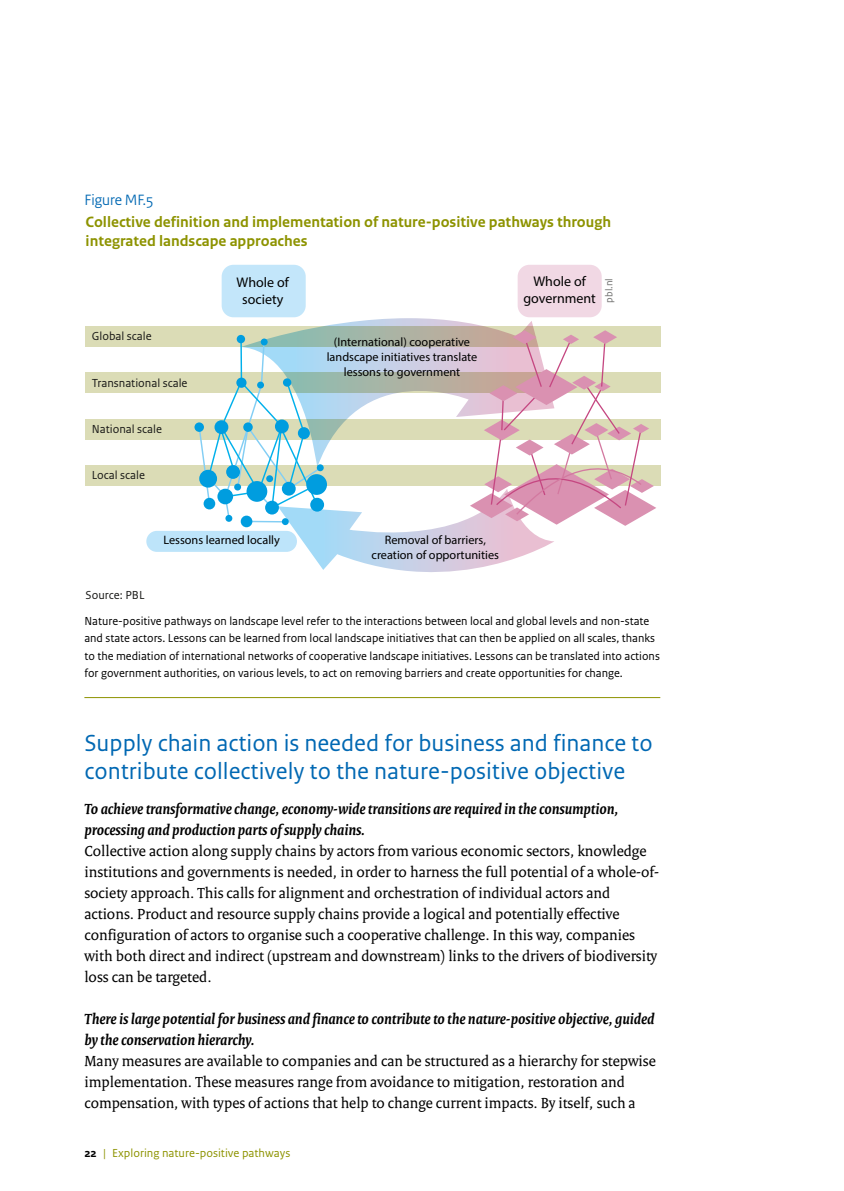
<style>
.page{position:relative;width:844px;height:1191px;background:#fff}
.page>*{position:absolute;margin:0;border:0;box-sizing:border-box;transform-origin:0 0}
.H3_PBL_Paragraafkop{font:24.5px/28px "Rijksoverheid Sans Text";color:#0068b3}
.P_Broodtekst_Serif{font:15.75px/21px "Rijksoverheid Serif";color:#000}
.P_PBL_Tussenkop_curs{font:italic 700 15.75px/21px "Rijksoverheid Serif";color:#000}
.t1{font:15.75px/18.9px "Rijksoverheid Sans Text Bold 5";color:#8d9300}
._07_PBL_Tabel_Figuur{font:15.75px "Rijksoverheid Sans Heading";color:#0068b3}
.t2{font:14px/16.8px "Myriad Pro";color:#000;text-align:center}
.P_Fotobijschrift{font:12.25px/17.5px "Rijksoverheid Sans Text";color:#000}
.t3{font:12.25px/14.7px "Myriad Pro";color:#000;text-align:center}
.t4{font:12.25px "Rijksoverheid Sans Text Regular 5";color:#1a1a18}
.t5{font:12.25px "Rijksoverheid Sans Text";color:#8d9300}
.t6{font:10.5px "Rijksoverheid Sans Text Regular 5";color:#6e6e6d}
.s1{font-weight:700;color:#000}
</style>
<div class="page">
<hr style="left:84px;top:697px;width:576px;height:1px;background:#8d9300">
<div style="left:85px;top:465px;width:575px;height:20px;background:#dbdcb6"></div>
<div style="left:85px;top:419px;width:575px;height:20px;background:#dbdcb6"></div>
<div style="left:85px;top:372px;width:575px;height:21px;background:#dbdcb6"></div>
<div style="left:85px;top:326px;width:575px;height:21px;background:#dbdcb6"></div>
<svg style="left:304px;top:318px;width:230px;height:12px"></svg>
<svg style="left:194px;top:422px;width:10px;height:10px"></svg>
<div style="left:146px;top:531px;width:151px;height:21px;background:#bde4fa;border-radius:10px"></div>
<div style="left:221px;top:265px;width:84px;height:52px;background:#bde4fa;border-radius:12px"></div>
<svg style="left:197px;top:330px;width:459px;height:242px"></svg>
<div style="left:517px;top:265px;width:84px;height:52px;background:#f0d4e2;border-radius:12px"></div>
<p class="_07_PBL_Tabel_Figuur" style="left:84px;top:190px;width:70px">Figure MF.5</p>
<p class="t1" style="left:86px;top:212px;width:527px">Collective definition and implementation of nature-positive pathways through integrated landscape approaches</p>
<p class="t4" style="left:92px;top:329px;width:61px">Global scale</p>
<p class="t4" style="left:92px;top:376px;width:97px">Transnational scale</p>
<p class="t4" style="left:92px;top:422px;width:72px">National scale</p>
<p class="t4" style="left:92px;top:468px;width:55px">Local scale</p>
<p class="t2" style="left:236px;top:274px;width:54px">Whole of society</p>
<p class="t2" style="left:523px;top:272px;width:74px">Whole of government</p>
<p class="t6" style="left:603px;top:303px;width:26px;rotate:-90deg">pbl.nl</p>
<p class="t3" style="left:327px;top:335px;width:152px">(International) cooperative landscape initiatives translate lessons to government</p>
<p class="t4" style="left:86px;top:588px;width:60px">Source: PBL</p>
<p class="t3" style="left:163px;top:532px;width:118px">Lessons learned locally</p>
<p class="t3" style="left:371px;top:532px;width:129px">Removal of barriers, creation of opportunities</p>
<p class="P_Fotobijschrift" style="left:84px;top:612px;width:577px">Nature-positive pathways on landscape level refer to the interactions between local and global levels and non-state and state actors. Lessons can be learned from local landscape initiatives that can then be applied on all scales, thanks to the mediation of international networks of cooperative landscape initiatives. Lessons can be translated into actions for government authorities, on various levels, to act on removing barriers and create opportunities for change.</p>
<h3 class="H3_PBL_Paragraafkop" style="left:84px;top:729px;width:569px">Supply chain action is needed for business and finance to contribute collectively to the nature-positive objective</h3>
<p class="P_PBL_Tussenkop_curs" style="left:84px;top:798px;width:535px">To achieve transformative change, economy-wide transitions are required in the consumption, processing and production parts of supply chains.</p>
<p class="P_Broodtekst_Serif" style="left:84px;top:840px;width:576px">Collective action along supply chains by actors from various economic sectors, knowledge institutions and governments is needed, in order to harness the full potential of a whole-of&shy;society approach. This calls for alignment and orchestration of individual actors and actions. Product and resource supply chains provide a logical and potentially effective configuration of actors to organise such a cooperative challenge. In this way, companies with both direct and indirect (upstream and downstream) links to the drivers of biodiversity loss can be targeted.</p>
<p class="P_PBL_Tussenkop_curs" style="left:84px;top:1008px;width:571px">There is large potential for business and finance to contribute to the nature-positive objective, guided by the conservation hierarchy.</p>
<p class="P_Broodtekst_Serif" style="left:84px;top:1050px;width:573px">Many measures are available to companies and can be structured as a hierarchy for stepwise implementation. These measures range from avoidance to mitigation, restoration and compensation, with types of actions that help to change current impacts. By itself, such a</p>
<p class="t5" style="left:84px;top:1145px;width:207px"><span class="s1">22</span> | Exploring nature-positive pathways</p>
</div>
